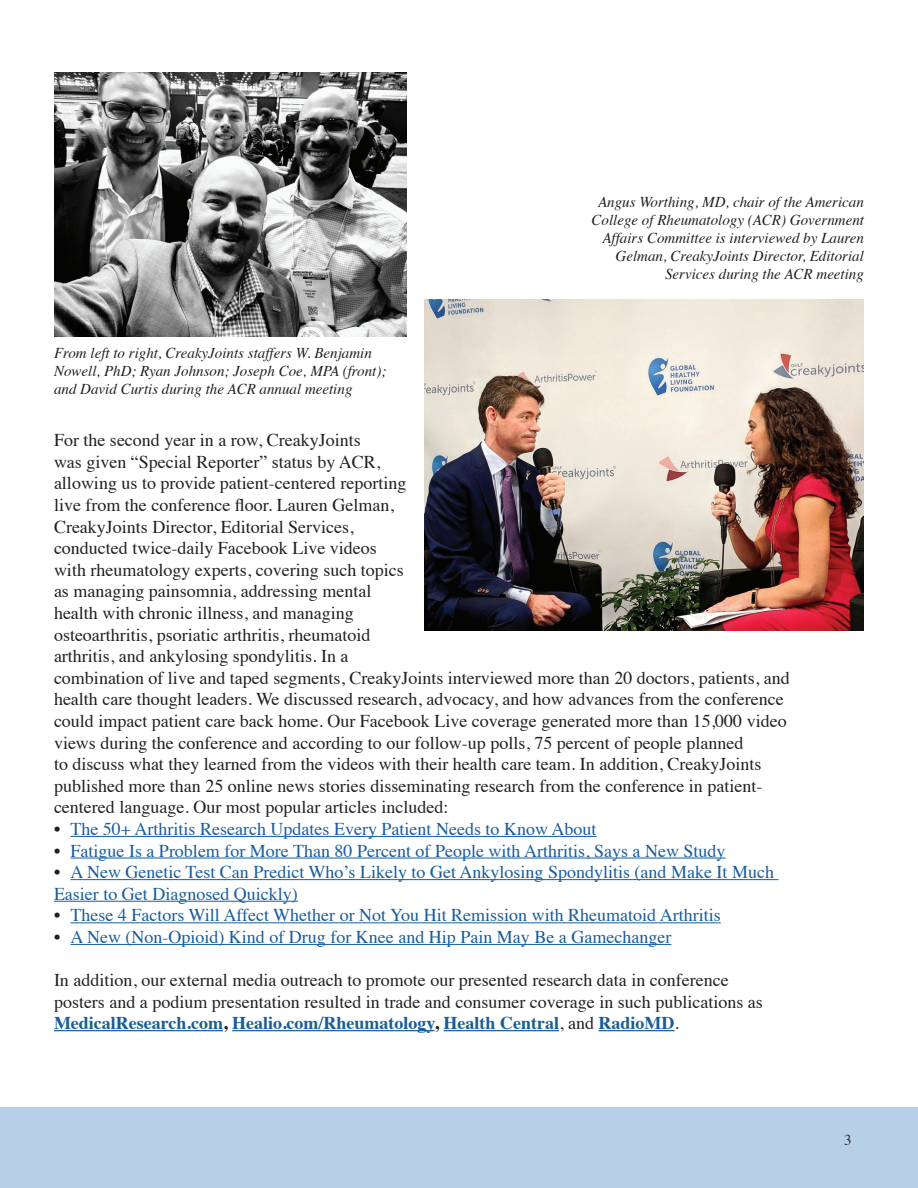
<style>
.page{position:relative;width:918px;height:1188px;background:#fff}
.page>*{position:absolute;margin:0;border:0;box-sizing:border-box;transform-origin:0 0}
.t1{font:18px/21.6px "Times";color:#231f20}
.t2{font:18px/21.6px "Times";color:#175d9e}
.t3{font:italic 15px/18px "Times";color:#231f20;text-align:right}
.t4{font:15px "Times";color:#231f20}
.s1{color:#231f20}
.s2{font-weight:700;color:#175d9e}
.s3{font-weight:700}
</style>
<div class="page">
<img style="left:54px;top:72px;width:353px;height:265px">
<div style="left:0;top:1108px;width:918px;height:80px;background:#b8d0e7"></div>
<hr style="left:70px;top:836px;width:527px;height:1px;background:#175d9e">
<hr style="left:70px;top:858px;width:656px;height:1px;background:#175d9e">
<hr style="left:70px;top:879px;width:709px;height:1px;background:#175d9e">
<hr style="left:54px;top:901px;width:244px;height:1px;background:#175d9e">
<hr style="left:70px;top:922px;width:651px;height:1px;background:#175d9e">
<hr style="left:70px;top:944px;width:601px;height:1px;background:#175d9e">
<hr style="left:54px;top:1030px;width:169px;height:1px;background:#175d9e">
<hr style="left:232px;top:1030px;width:203px;height:1px;background:#175d9e">
<hr style="left:444px;top:1030px;width:115px;height:1px;background:#175d9e">
<hr style="left:599px;top:1030px;width:76px;height:1px;background:#175d9e">
<img style="left:425px;top:300px;width:439px;height:330px">
<p class="t3" style="left:54px;top:343px;width:334px;text-align:left">From left to right, CreakyJoints staffers W. Benjamin<br>Nowell, PhD; Ryan Johnson; Joseph Coe, MPA (front); and David Curtis during the ACR annual meeting</p>
<p class="t3" style="left:592px;top:192px;width:274px">Angus Worthing, MD, chair of the American College of Rheumatology (ACR) Government Affairs Committee is interviewed by Lauren Gelman, CreakyJoints Director, Editorial Services during the ACR meeting</p>
<p class="t1" style="left:54px;top:428px;width:737px">For the second year in a row, CreakyJoints<br>was given “Special Reporter” status by ACR,<br>allowing us to provide patient-centered reporting<br>live from the conference floor. Lauren Gelman,<br>CreakyJoints Director, Editorial Services,<br>conducted twice-daily Facebook Live videos<br>with rheumatology experts, covering such topics<br>as managing painsomnia, addressing mental<br>health with chronic illness, and managing<br>osteoarthritis, psoriatic arthritis, rheumatoid<br>arthritis, and ankylosing spondylitis. In a<br>combination of live and taped segments, CreakyJoints interviewed more than 20 doctors, patients, and health care thought leaders. We discussed research, advocacy, and how advances from the conference could impact patient care back home. Our Facebook Live coverage generated more than 15,000 video views during the conference and according to our follow-up polls, 75 percent of people planned<br>to discuss what they learned from the videos with their health care team. In addition, CreakyJoints published more than 25 online news stories disseminating research from the conference in patient&shy;centered language. Our most popular articles included:</p>
<p class="t2" style="left:54px;top:817px;width:544px"><span class="s1">•</span> The 50+ Arthritis Research Updates Every Patient Needs to Know About</p>
<p class="t2" style="left:54px;top:838px;width:673px"><span class="s1">•</span> Fatigue Is a Problem for More Than 80 Percent of People with Arthritis, Says a New Study</p>
<p class="t2" style="left:54px;top:860px;width:722px"><span class="s1">•</span> A New Genetic Test Can Predict Who’s Likely to Get Ankylosing Spondylitis (and Make It Much<br>Easier to Get Diagnosed Quickly)</p>
<p class="t2" style="left:54px;top:903px;width:668px"><span class="s1">•</span> These 4 Factors Will Affect Whether or Not You Hit Remission with Rheumatoid Arthritis</p>
<p class="t2" style="left:54px;top:925px;width:619px"><span class="s1">•</span> A New (Non-Opioid) Kind of Drug for Knee and Hip Pain May Be a Gamechanger</p>
<p class="t1" style="left:54px;top:968px;width:710px">In addition, our external media outreach to promote our presented research data in conference posters and a podium presentation resulted in trade and consumer coverage in such publications as<br><span class="s2">MedicalResearch.com</span><span class="s3">,</span> <span class="s2">Healio.com/Rheumatology</span><span class="s3">,</span> <span class="s2">Health Central</span>, and <span class="s2">RadioMD</span>.</p>
<p class="t4" style="left:844px;top:1126px;width:9px">3</p>
</div>
